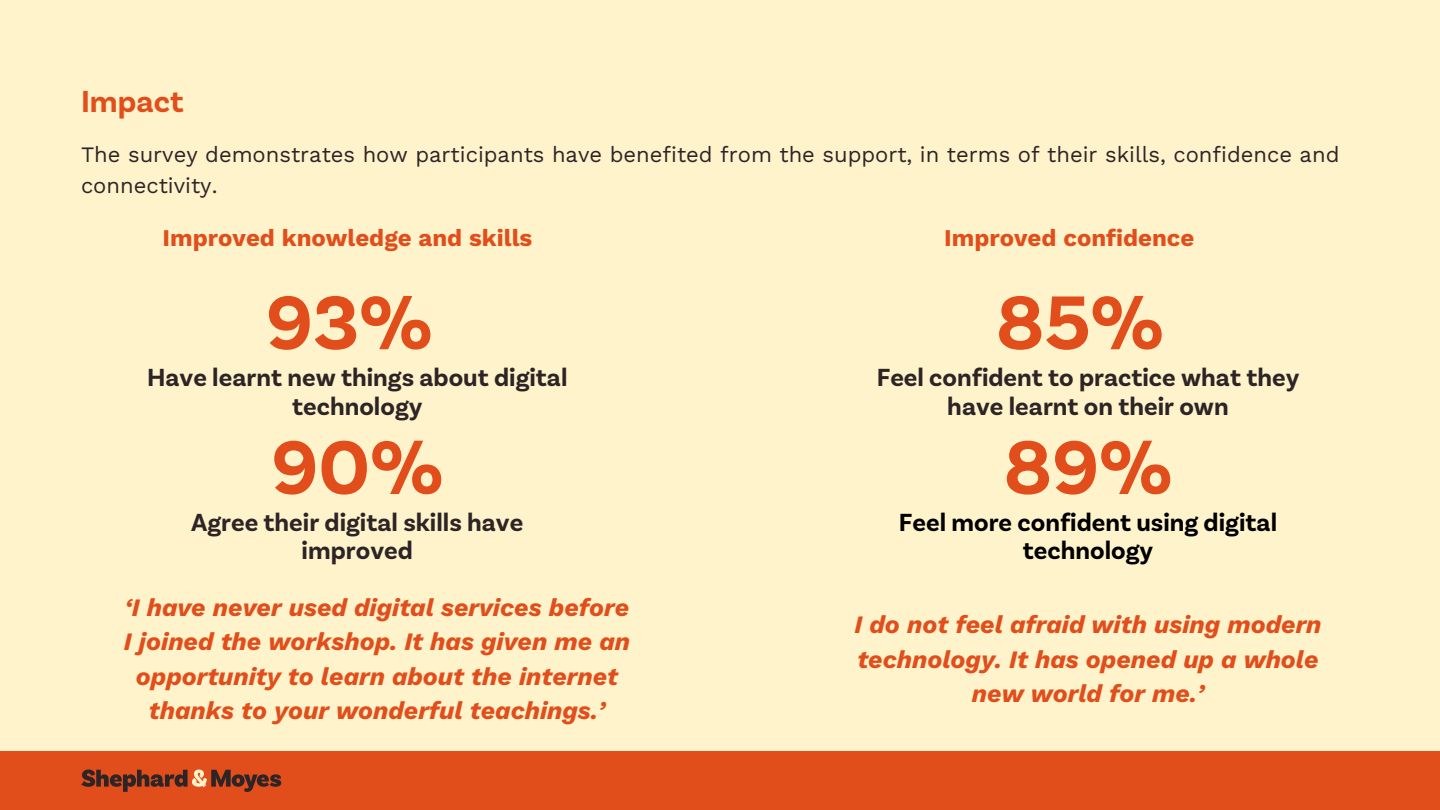
<style>
.page{position:relative;width:1440px;height:810px;background:#fff3cb}
.page>*{position:absolute;margin:0;border:0;box-sizing:border-box;transform-origin:0 0}
.t1{font:700 80px "Basic Sans";color:#e14e1b}
.t2{font:700 32px "Basic Sans";color:#e14e1b}
.t3{font:700 26px/28.5px "Basic Sans";color:#2d2426;text-align:center}
.t4{font:700 26px/28.5px "Basic Sans";color:#000;text-align:center}
.t5{font:italic 700 25px/34.5px "Work Sans";color:#e14e1b;text-align:center}
.t6{font:700 24px "Work Sans";color:#e14e1b}
.t7{font:22px/30.8px "Work Sans";color:#2d2426}
</style>
<div class="page">
<div style="left:0;top:752px;width:1440px;height:58px;background:#e14e1b"></div>
<svg style="left:81px;top:770px;width:200px;height:22px"></svg>
<p class="t2" style="left:81px;top:80px;width:104px">Impact</p>
<p class="t7" style="left:81px;top:139px;width:1260px">The survey demonstrates how participants have benefited from the support, in terms of their skills, confidence and connectivity.</p>
<p class="t6" style="left:163px;top:224px;width:371px">Improved knowledge and skills</p>
<p class="t6" style="left:944px;top:224px;width:252px">Improved confidence</p>
<p class="t1" style="left:266px;top:270px;width:168px">93%</p>
<p class="t3" style="left:147px;top:361px;width:422px">Have learnt new things about digital technology</p>
<p class="t1" style="left:271px;top:414px;width:174px">90%</p>
<p class="t3" style="left:191px;top:506px;width:334px">Agree their digital skills have improved</p>
<p class="t5" style="left:124px;top:590px;width:508px">‘I have never used digital services before I joined the workshop. It has given me an opportunity to learn about the internet thanks to your wonderful teachings.’</p>
<p class="t1" style="left:996px;top:270px;width:169px">85%</p>
<p class="t3" style="left:877px;top:361px;width:424px">Feel confident to practice what they have learnt on their own</p>
<p class="t1" style="left:1004px;top:414px;width:170px">89%</p>
<p class="t4" style="left:899px;top:506px;width:380px">Feel more confident using digital technology</p>
<p class="t5" style="left:855px;top:607px;width:469px">I do not feel afraid with using modern technology. It has opened up a whole new world for me.’</p>
</div>
